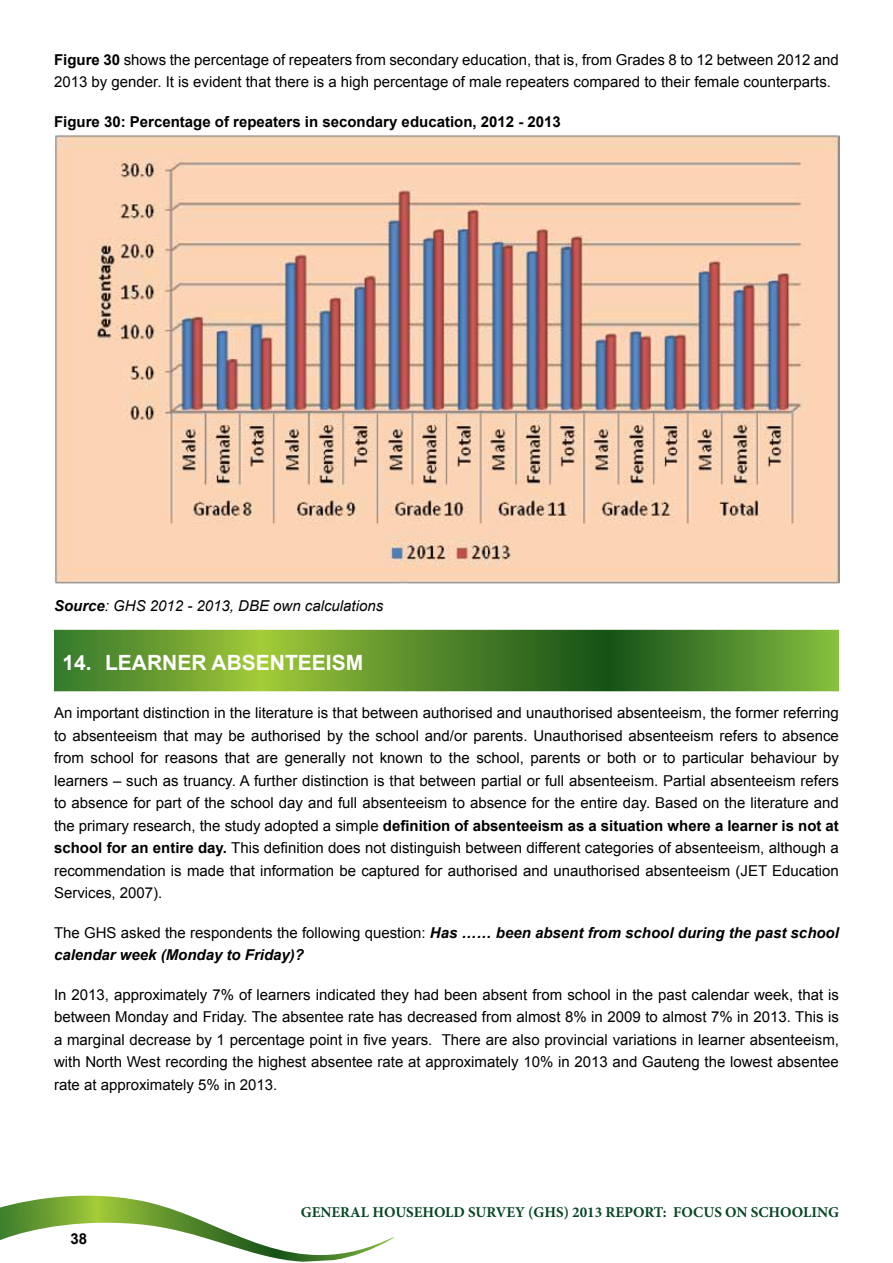
<style>
.page{position:relative;width:893px;height:1263px;background:#fff}
.page>*{position:absolute;margin:0;border:0;box-sizing:border-box;transform-origin:0 0}
.t1{font:700 21px "Arial";color:#fff}
.t2{font:15px/22.5px "Arial";color:#000;text-align:justify}
.t3{font:italic 700 15px/22.5px "Arial";color:#000}
.t4{font:700 15px "Arial";color:#000}
.t5{font:700 15px "Minion Pro";color:#064523}
.t6{font:italic 15px "Arial";color:#000}
.s1{font-weight:700}
.s2{font-weight:400;font-style:normal}
</style>
<div class="page">
<svg style="left:0;top:1196px;width:394px;height:66px"></svg>
<svg style="left:54px;top:630px;width:785px;height:61px;background:#598f2c"></svg>
<img style="left:54px;top:134px;width:785px;height:449px">
<p class="t2" style="left:54px;top:49px;width:786px"><span class="s1">Figure 30</span> shows the percentage of repeaters from secondary education, that is, from Grades 8 to 12 between 2012 and<br>2013 by gender. It is evident that there is a high percentage of male repeaters compared to their female counterparts.</p>
<p class="t4" style="left:54px;top:112px;width:508px">Figure 30: Percentage of repeaters in secondary education, 2012 - 2013</p>
<p class="t6" style="left:54px;top:596px;width:331px"><span class="s1">Source</span>: GHS 2012 - 2013, DBE own calculations</p>
<h1 class="t1" style="left:63px;top:649px;width:302px">14. LEARNER ABSENTEEISM</h1>
<p class="t2" style="left:54px;top:702px;width:786px">An important distinction in the literature is that between authorised and unauthorised absenteeism, the former referring to absenteeism that may be authorised by the school and/or parents. Unauthorised absenteeism refers to absence from school for reasons that are generally not known to the school, parents or both or to particular behaviour by learners – such as truancy. A further distinction is that between partial or full absenteeism. Partial absenteeism refers to absence for part of the school day and full absenteeism to absence for the entire day. Based on the literature and the primary research, the study adopted a simple <span class="s1">definition of absenteeism as a situation where a learner is not at school for an entire day.</span> This definition does not distinguish between different categories of absenteeism, although a recommendation is made that information be captured for authorised and unauthorised absenteeism (JET Education Services, 2007).</p>
<p class="t3" style="left:54px;top:921px;width:786px"><span class="s2">The GHS asked the respondents the following question:</span> Has …… been absent from school during the past school calendar week (Monday to Friday)?</p>
<p class="t2" style="left:54px;top:983px;width:786px">In 2013, approximately 7% of learners indicated they had been absent from school in the past calendar week, that is between Monday and Friday. The absentee rate has decreased from almost 8% in 2009 to almost 7% in 2013. This is a marginal decrease by 1 percentage point in five years. There are also provincial variations in learner absenteeism, with North West recording the highest absentee rate at approximately 10% in 2013 and Gauteng the lowest absentee rate at approximately 5% in 2013.</p>
<p class="t4" style="left:71px;top:1229px;width:18px">38</p>
<p class="t5" style="left:301px;top:1202px;width:540px">GENERAL HOUSEHOLD SURVEY (GHS) 2013 REPORT: FOCUS ON SCHOOLING</p>
</div>
